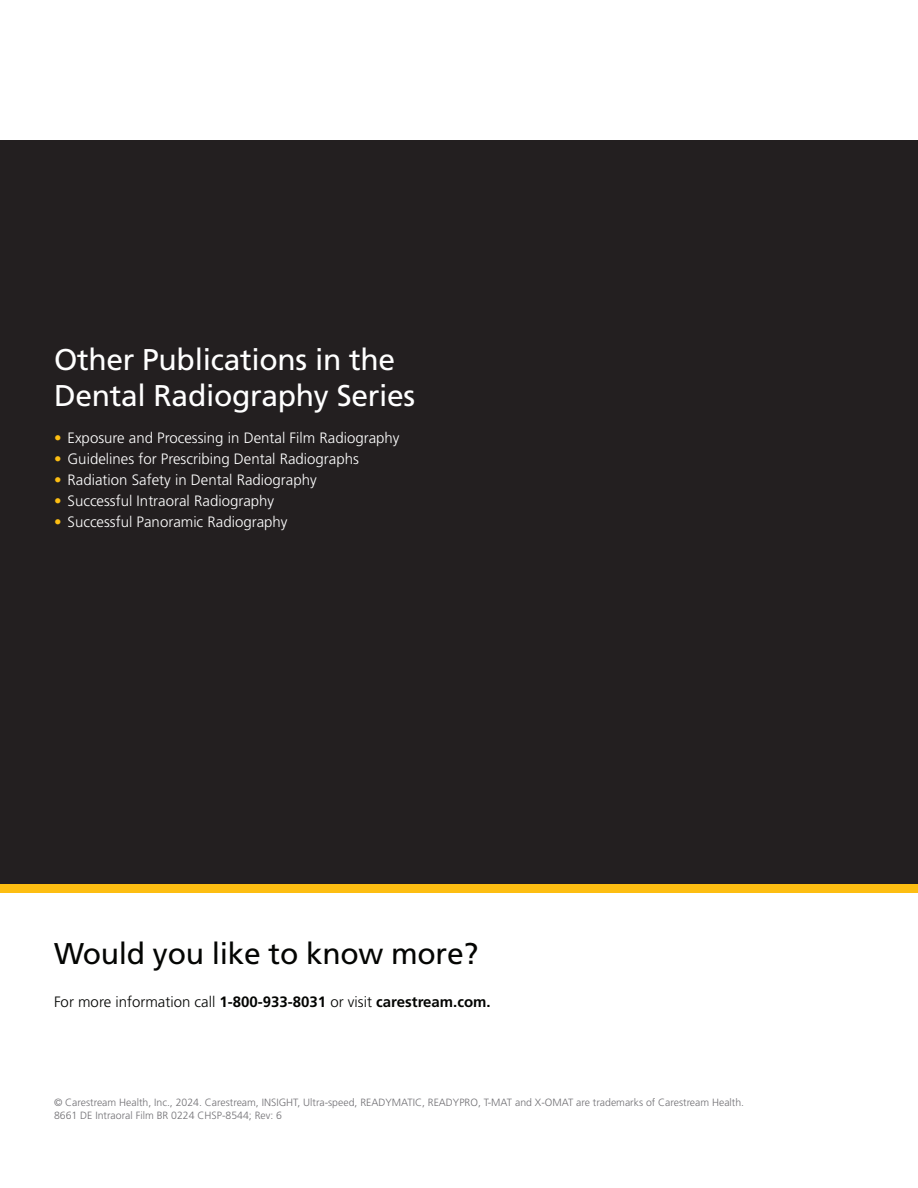
<style>
.page{position:relative;width:918px;height:1188px;background:#fff}
.page>*{position:absolute;margin:0;border:0;box-sizing:border-box;transform-origin:0 0}
.t1{font:30px/36px "Frutiger LT Std";letter-spacing:-.01em;color:#fff}
.t2{font:30px "Frutiger LT Std";letter-spacing:-.01em;color:#040503}
.t3{font:300 15px "Frutiger LT Std";color:#fff}
.t4{font:300 15px "Frutiger LT Std";color:#040503}
.t5{font:300 10.5px/12.6px "Frutiger LT Std";color:#717074}
.s1{color:#fdbe12}
.s2{font-weight:700}
</style>
<div class="page">
<div style="left:0;top:883px;width:918px;height:9px;background:#fdbe12"></div>
<div style="left:0;top:140px;width:918px;height:743px;background:#231f20"></div>
<h1 class="t1" style="left:54px;top:342px;width:363px">Other Publications in the<br>Dental Radiography Series</h1>
<p class="t3" style="left:54px;top:429px;width:347px"><span class="s1">•</span> Exposure and Processing in Dental Film Radiography</p>
<p class="t3" style="left:54px;top:450px;width:306px"><span class="s1">•</span> Guidelines for Prescribing Dental Radiographs</p>
<p class="t3" style="left:54px;top:471px;width:264px"><span class="s1">•</span> Radiation Safety in Dental Radiography</p>
<p class="t3" style="left:54px;top:492px;width:222px"><span class="s1">•</span> Successful Intraoral Radiography</p>
<p class="t3" style="left:54px;top:513px;width:235px"><span class="s1">•</span> Successful Panoramic Radiography</p>
<h1 class="t2" style="left:54px;top:936px;width:426px">Would you like to know more?</h1>
<p class="t4" style="left:54px;top:994px;width:438px">For more information call <span class="s2">1-800-933-8031</span> or visit <span class="s2">carestream.com.</span></p>
<p class="t5" style="left:54px;top:1096px;width:692px">© Carestream Health, Inc., 2024. Carestream, INSIGHT, Ultra-speed, READYMATIC, READYPRO, T-MAT and X-OMAT are trademarks of Carestream Health.<br>8661 DE Intraoral Film BR 0224 CHSP-8544; Rev: 6</p>
</div>
